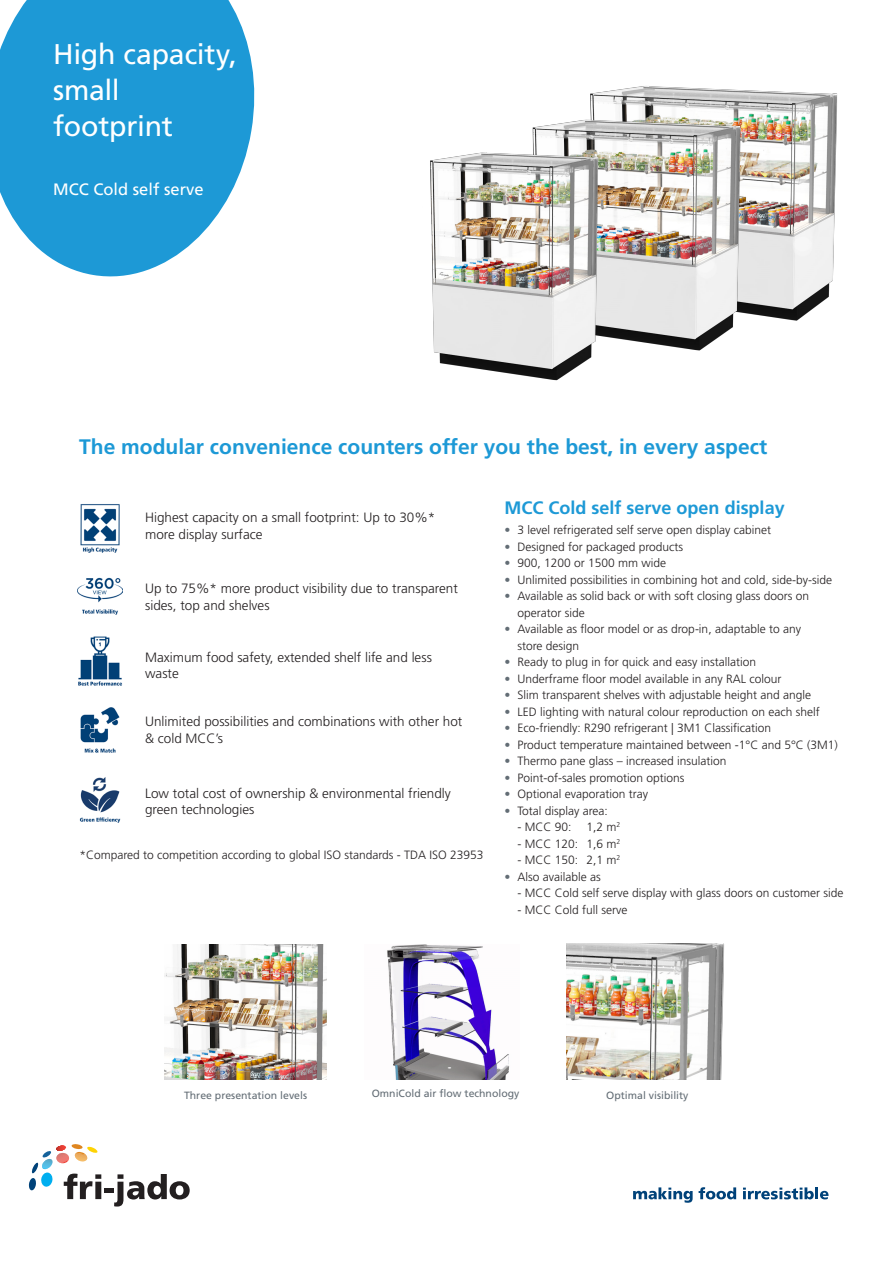
<style>
.page{position:relative;width:893px;height:1263px;background:#fff}
.page>*{position:absolute;margin:0;border:0;box-sizing:border-box;transform-origin:0 0}
.Kop_1_Wit{font:28.5px/36px "Frutiger LT Std";letter-spacing:-.01em;color:#fff}
.t1{font:700 21px "Frutiger LT Std";color:#1d99d6}
.Kop_3_Blauw{font:700 18px "Frutiger LT Std";color:#1d99d6}
.Kop_2_Wit{font:16.5px "Frutiger LT Std";color:#fff}
.t2{font:300 13.5px/16.5px "Frutiger LT Std";color:#231f20}
.Kop_4_Zwart{font:300 12px/16.5px "Frutiger LT Std";color:#231f20}
.Bijschrift_grijs{font:10.5px "Frutiger LT Std";color:#636d75}
.s1{color:#636d75}
</style>
<div class="page">
<img style="left:590px;top:86px;width:247px;height:235px">
<img style="left:532px;top:96px;width:216px;height:255px">
<img style="left:430px;top:129px;width:176px;height:252px">
<svg style="left:29px;top:1144px;width:161px;height:62px"></svg>
<svg style="left:0;top:0;width:254px;height:276px;background:#3ba6db"></svg>
<svg style="left:633px;top:1187px;width:60px;height:16px"></svg>
<svg style="left:699px;top:1187px;width:37px;height:12px"></svg>
<svg style="left:743px;top:1187px;width:85px;height:12px"></svg>
<img style="left:164px;top:945px;width:163px;height:135px">
<img style="left:566px;top:944px;width:158px;height:136px">
<img style="left:387px;top:945px;width:123px;height:135px">
<img style="left:80px;top:504px;width:40px;height:48px">
<img style="left:77px;top:577px;width:45px;height:37px">
<img style="left:78px;top:638px;width:44px;height:48px">
<img style="left:80px;top:707px;width:40px;height:46px">
<img style="left:79px;top:777px;width:42px;height:46px">
<p class="Kop_1_Wit" style="left:53px;top:36px;width:185px">High capacity, small footprint</p>
<p class="Kop_2_Wit" style="left:53px;top:179px;width:152px">MCC Cold self serve</p>
<p class="t1" style="left:79px;top:435px;width:690px">The modular convenience counters offer you the best, in every aspect</p>
<p class="t2" style="left:145px;top:510px;width:292px">Highest capacity on a small footprint: Up to 30%* more display surface</p>
<p class="t2" style="left:145px;top:580px;width:314px">Up to 75%* more product visibility due to transparent sides, top and shelves</p>
<p class="t2" style="left:145px;top:649px;width:288px">Maximum food safety, extended shelf life and less waste</p>
<p class="t2" style="left:145px;top:713px;width:319px">Unlimited possibilities and combinations with other hot &amp; cold MCC’s</p>
<p class="t2" style="left:145px;top:785px;width:307px">Low total cost of ownership &amp; environmental friendly green technologies</p>
<p class="Kop_4_Zwart" style="left:79px;top:847px;width:406px">*Compared to competition according to global ISO standards - TDA ISO 23953</p>
<p class="Kop_3_Blauw" style="left:505px;top:497px;width:282px">MCC Cold self serve open display</p>
<p class="Kop_4_Zwart" style="left:505px;top:522px;width:268px"><span class="s1">•</span> 3 level refrigerated self serve open display cabinet</p>
<p class="Kop_4_Zwart" style="left:505px;top:538px;width:180px"><span class="s1">•</span> Designed for packaged products</p>
<p class="Kop_4_Zwart" style="left:505px;top:555px;width:163px"><span class="s1">•</span> 900, 1200 or 1500 mm wide</p>
<p class="Kop_4_Zwart" style="left:505px;top:571px;width:329px"><span class="s1">•</span> Unlimited possibilities in combining hot and cold, side-by-side</p>
<p class="Kop_4_Zwart" style="left:517px;top:588px;width:293px;text-indent:-13px"><span class="s1">•</span> Available as solid back or with soft closing glass doors on operator side</p>
<p class="Kop_4_Zwart" style="left:517px;top:621px;width:285px;text-indent:-13px"><span class="s1">•</span> Available as floor model or as drop-in, adaptable to any store design</p>
<p class="Kop_4_Zwart" style="left:505px;top:654px;width:253px"><span class="s1">•</span> Ready to plug in for quick and easy installation</p>
<p class="Kop_4_Zwart" style="left:505px;top:670px;width:278px"><span class="s1">•</span> Underframe floor model available in any RAL colour</p>
<p class="Kop_4_Zwart" style="left:505px;top:687px;width:308px"><span class="s1">•</span> Slim transparent shelves with adjustable height and angle</p>
<p class="Kop_4_Zwart" style="left:505px;top:703px;width:317px"><span class="s1">•</span> LED lighting with natural colour reproduction on each shelf</p>
<p class="Kop_4_Zwart" style="left:505px;top:720px;width:268px"><span class="s1">•</span> Eco-friendly: R290 refrigerant | 3M1 Classification</p>
<p class="Kop_4_Zwart" style="left:505px;top:736px;width:335px"><span class="s1">•</span> Product temperature maintained between -1°C and 5°C (3M1)</p>
<p class="Kop_4_Zwart" style="left:505px;top:753px;width:223px"><span class="s1">•</span> Thermo pane glass – increased insulation</p>
<p class="Kop_4_Zwart" style="left:505px;top:769px;width:181px"><span class="s1">•</span> Point-of-sales promotion options</p>
<p class="Kop_4_Zwart" style="left:505px;top:786px;width:145px"><span class="s1">•</span> Optional evaporation tray</p>
<p class="Kop_4_Zwart" style="left:505px;top:802px;width:105px"><span class="s1">•</span> Total display area:</p>
<p class="Kop_4_Zwart" style="left:517px;top:819px;width:56px">- MCC 90:</p>
<p class="Kop_4_Zwart" style="left:517px;top:835px;width:62px">- MCC 120:</p>
<p class="Kop_4_Zwart" style="left:517px;top:852px;width:62px">- MCC 150:</p>
<p class="Kop_4_Zwart" style="left:505px;top:868px;width:98px"><span class="s1">•</span> Also available as</p>
<p class="Kop_4_Zwart" style="left:517px;top:885px;width:328px">- MCC Cold self serve display with glass doors on customer side</p>
<p class="Kop_4_Zwart" style="left:517px;top:901px;width:112px">- MCC Cold full serve</p>
<p class="Kop_4_Zwart" style="left:586px;top:819px;width:35px">1,2 m<sup>2</sup></p>
<p class="Kop_4_Zwart" style="left:586px;top:836px;width:35px">1,6 m<sup>2</sup></p>
<p class="Kop_4_Zwart" style="left:586px;top:852px;width:35px">2,1 m<sup>2</sup></p>
<p class="Bijschrift_grijs" style="left:184px;top:1089px;width:125px">Three presentation levels</p>
<p class="Bijschrift_grijs" style="left:372px;top:1087px;width:149px">OmniCold air flow technology</p>
<p class="Bijschrift_grijs" style="left:606px;top:1089px;width:84px">Optimal visibility</p>
</div>
